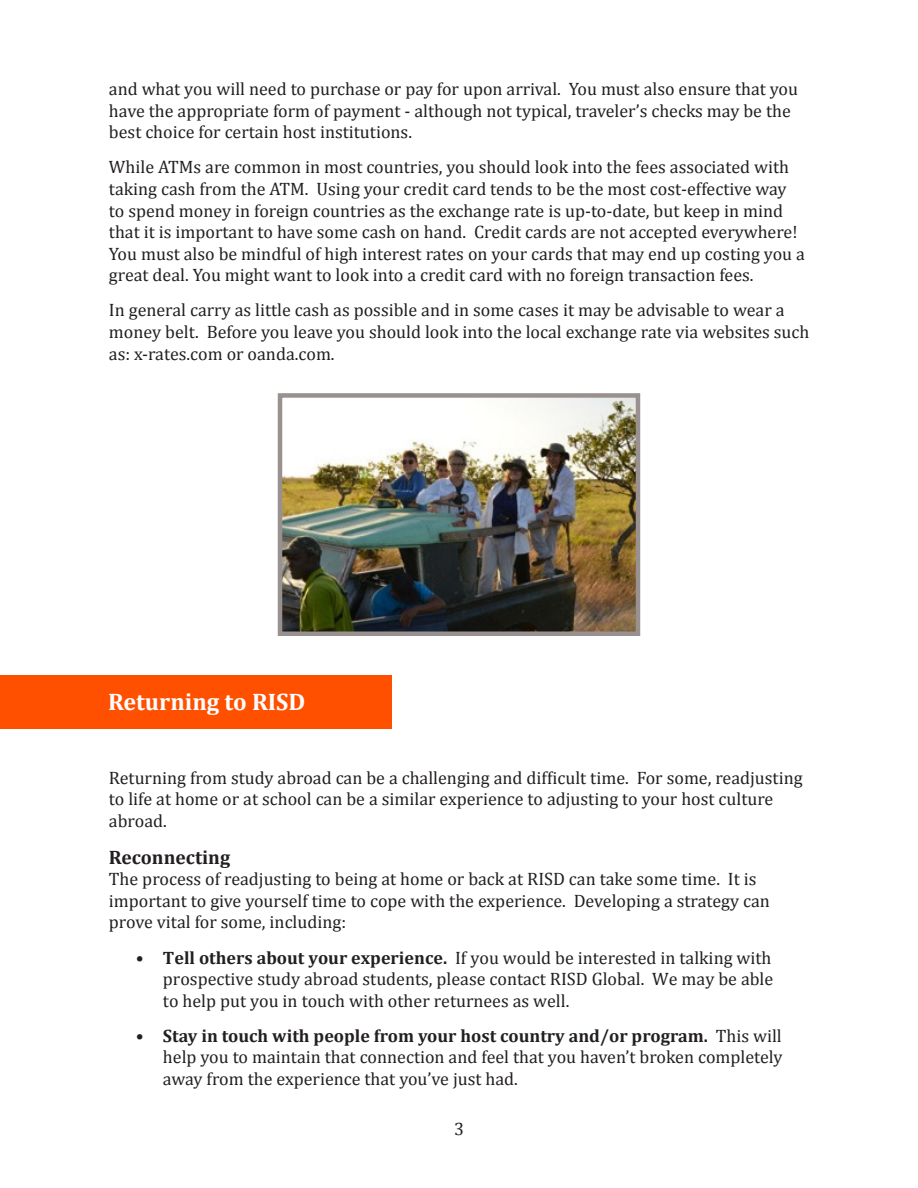
<style>
.page{position:relative;width:918px;height:1188px;background:#fff}
.page>*{position:absolute;margin:0;border:0;box-sizing:border-box;transform-origin:0 0}
.t1{font:700 24px "Cambria";color:#fff}
.t2{font:700 19.5px "Cambria";color:#231f20}
.t3{font:18px/21.6px "Cambria";color:#231f20}
.s1{font-weight:700}
</style>
<div class="page">
<div style="left:0;top:675px;width:392px;height:54px;background:#ff5000"></div>
<img style="left:283px;top:398px;width:352px;height:233px">
<div style="left:278px;top:393px;width:362px;height:243px;border:4px solid #999190"></div>
<p class="t3" style="left:109px;top:78px;width:691px">and what you will need to purchase or pay for upon arrival. You must also ensure that you have the appropriate form of payment - although not typical, traveler’s checks may be the best choice for certain host institutions.</p>
<p class="t3" style="left:109px;top:156px;width:697px">While ATMs are common in most countries, you should look into the fees associated with taking cash from the ATM. Using your credit card tends to be the most cost-effective way to spend money in foreign countries as the exchange rate is up-to-date, but keep in mind that it is important to have some cash on hand. Credit cards are not accepted everywhere!<br>You must also be mindful of high interest rates on your cards that may end up costing you a great deal. You might want to look into a credit card with no foreign transaction fees.</p>
<p class="t3" style="left:109px;top:299px;width:702px">In general carry as little cash as possible and in some cases it may be advisable to wear a money belt. Before you leave you should look into the local exchange rate via websites such as: x-rates.com or oanda.com.</p>
<p class="t1" style="left:108px;top:685px;width:199px">Returning to RISD</p>
<p class="t3" style="left:109px;top:766px;width:695px">Returning from study abroad can be a challenging and difficult time. For some, readjusting to life at home or at school can be a similar experience to adjusting to your host culture abroad.</p>
<p class="t2" style="left:109px;top:843px;width:123px">Reconnecting</p>
<p class="t3" style="left:109px;top:868px;width:663px">The process of readjusting to being at home or back at RISD can take some time. It is important to give yourself time to cope with the experience. Developing a strategy can prove vital for some, including:</p>
<p class="t3" style="left:163px;top:946px;width:612px;text-align:justify;text-indent:-27px"><span class="s1">• Tell others about your experience.</span> If you would be interested in talking with prospective study abroad students, please contact RISD Global. We may be able to help put you in touch with other returnees as well.</p>
<p class="t3" style="left:163px;top:1025px;width:621px;text-align:justify;text-indent:-27px"><span class="s1">• Stay in touch with people from your host country and/or program.</span> This will help you to maintain that connection and feel that you haven’t broken completely away from the experience that you’ve just had.</p>
<p class="t3" style="left:454px;top:1117px;width:11px">3</p>
</div>
